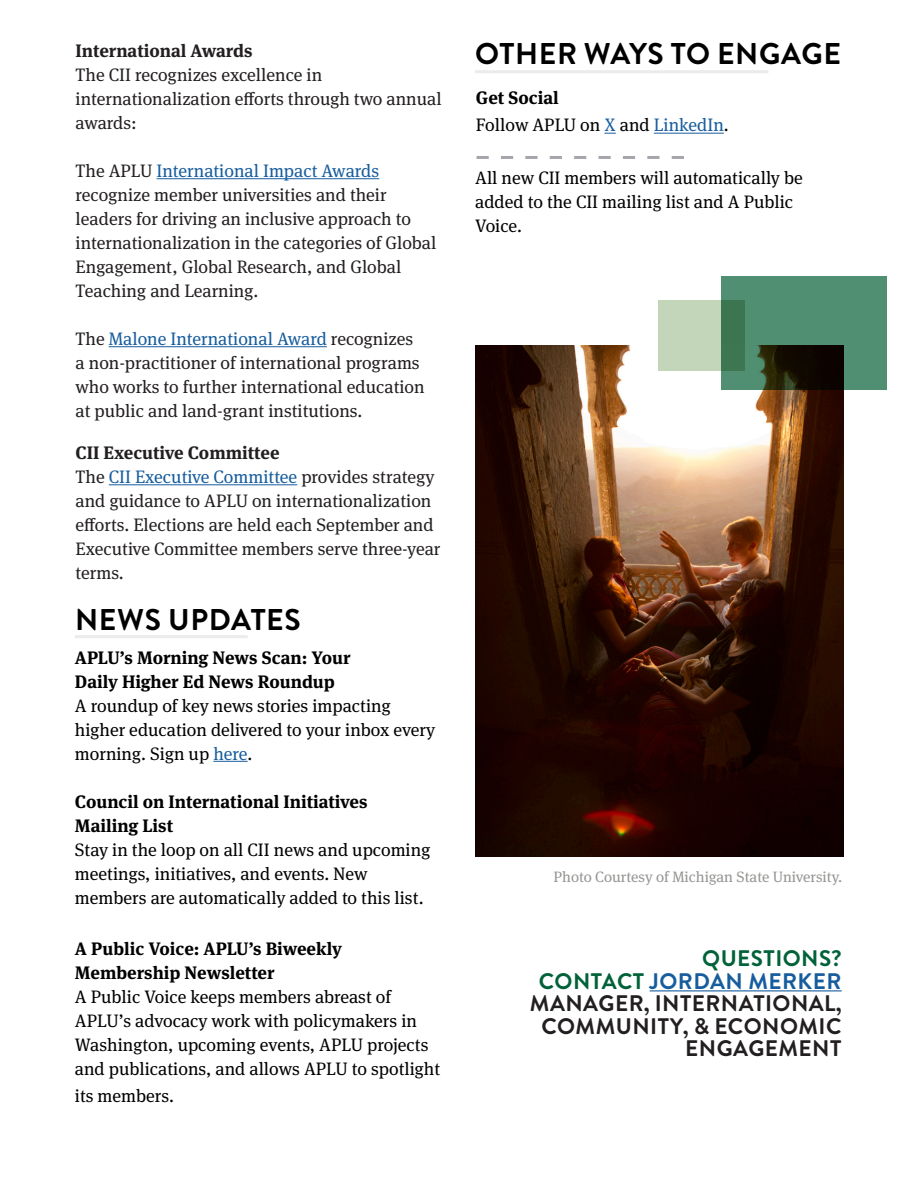
<style>
.page{position:relative;width:918px;height:1188px;background:#fff}
.page>*{position:absolute;margin:0;border:0;box-sizing:border-box;transform-origin:0 0}
.t1{font:700 30px "Brandon Grotesque";letter-spacing:.02em;color:#000}
.t2{font:700 22.5px "Brandon Grotesque";letter-spacing:.02em;color:#231f20}
.t3{font:700 22.5px "Brandon Grotesque";letter-spacing:.02em;color:#175d9e}
.t4{font:700 22.5px "Brandon Grotesque";letter-spacing:.02em;color:#016239}
.t5{font:18px/24px "Meta Serif Pro";color:#231f20}
.t6{font:18px/24px "Meta Serif Pro";color:#000}
.t7{font:700 18px "Meta Serif Pro";color:#000}
.Pa0{font:700 18px "Meta Serif Pro";color:#231f20}
.t8{font:15px "Meta Serif Pro";color:#959593}
.s1{color:#175d9e}
.s2{color:#016239}
</style>
<div class="page">
<hr style="left:213px;top:761px;width:35px;height:1px;background:#175d9e">
<hr style="left:75px;top:635px;width:173px;height:3px;background:#c7c8ca">
<svg style="left:604px;top:133px;width:12px;height:1px"></svg>
<hr style="left:654px;top:133px;width:70px;height:1px;background:#175d9e">
<svg style="left:477px;top:156px;width:207px;height:3px"></svg>
<hr style="left:475px;top:70px;width:293px;height:3px;background:#c7c8ca">
<hr style="left:157px;top:178px;width:222px;height:1px;background:#175d9e">
<hr style="left:109px;top:346px;width:218px;height:1px;background:#175d9e">
<hr style="left:109px;top:484px;width:188px;height:1px;background:#175d9e">
<img style="left:476px;top:345px;width:367px;height:511px">
<svg style="left:721px;top:276px;width:166px;height:114px;background:#437359"></svg>
<svg style="left:659px;top:300px;width:86px;height:71px;background:#9dbb9b"></svg>
<hr style="left:650px;top:990px;width:192px;height:1px;background:#175d9e">
<p class="Pa0" style="left:76px;top:36px;width:179px">International Awards</p>
<p class="t1" style="left:475px;top:33px;width:367px">OTHER WAYS TO ENGAGE</p>
<p class="t5" style="left:76px;top:62px;width:368px">The CII recognizes excellence in internationalization efforts through two annual awards:</p>
<p class="t5" style="left:76px;top:158px;width:362px">The APLU <span class="s1">International Impact Awards </span>recognize member universities and their leaders for driving an inclusive approach to internationalization in the categories of Global Engagement, Global Research, and Global Teaching and Learning.</p>
<p class="t5" style="left:76px;top:326px;width:351px">The <span class="s1">Malone International Award</span> recognizes a non-practitioner of international programs who works to further international education at public and land-grant institutions.</p>
<p class="Pa0" style="left:76px;top:438px;width:205px">CII Executive Committee</p>
<p class="t5" style="left:76px;top:464px;width:366px">The <span class="s1">CII Executive Committee</span> provides strategy and guidance to APLU on internationalization efforts. Elections are held each September and Executive Committee members serve three-year terms.</p>
<p class="t7" style="left:476px;top:84px;width:84px">Get Social</p>
<p class="t6" style="left:476px;top:112px;width:254px">Follow APLU on <span class="s1">X</span> and <span class="s1">LinkedIn</span>.</p>
<p class="t6" style="left:475px;top:164px;width:329px">All new CII members will automatically be added to the CII mailing list and A Public<br>Voice.</p>
<p class="t1" style="left:75px;top:599px;width:227px">NEWS UPDATES</p>
<p class="t7" style="left:75px;top:643px;width:277px">APLU’s Morning News Scan: Your</p>
<p class="t7" style="left:75px;top:667px;width:261px">Daily Higher Ed News Roundup</p>
<p class="t6" style="left:75px;top:692px;width:362px">A roundup of key news stories impacting higher education delivered to your inbox every morning. Sign up <span class="s1">here</span>.</p>
<p class="t7" style="left:75px;top:787px;width:294px">Council on International Initiatives</p>
<p class="t7" style="left:75px;top:811px;width:100px">Mailing List</p>
<p class="t6" style="left:75px;top:836px;width:357px">Stay in the loop on all CII news and upcoming meetings, initiatives, and events. New members are automatically added to this list.</p>
<p class="t7" style="left:75px;top:934px;width:269px">A Public Voice: APLU’s Biweekly</p>
<p class="t7" style="left:75px;top:958px;width:201px">Membership Newsletter</p>
<p class="t6" style="left:75px;top:983px;width:367px">A Public Voice keeps members abreast of APLU’s advocacy work with policymakers in Washington, upcoming events, APLU projects and publications, and allows APLU to spotlight</p>
<p class="t6" style="left:75px;top:1082px;width:101px">its members.</p>
<p class="t8" style="left:554px;top:866px;width:290px">Photo Courtesy of Michigan State University.</p>
<p class="t4" style="left:702px;top:943px;width:141px">QUESTIONS?</p>
<p class="t3" style="left:539px;top:965px;width:304px"><span class="s2">CONTACT</span> JORDAN MERKER</p>
<p class="t2" style="left:530px;top:988px;width:313px">MANAGER, INTERNATIONAL,</p>
<p class="t2" style="left:541px;top:1010px;width:302px">COMMUNITY, &amp; ECONOMIC</p>
<p class="t2" style="left:685px;top:1033px;width:158px">ENGAGEMENT</p>
</div>
